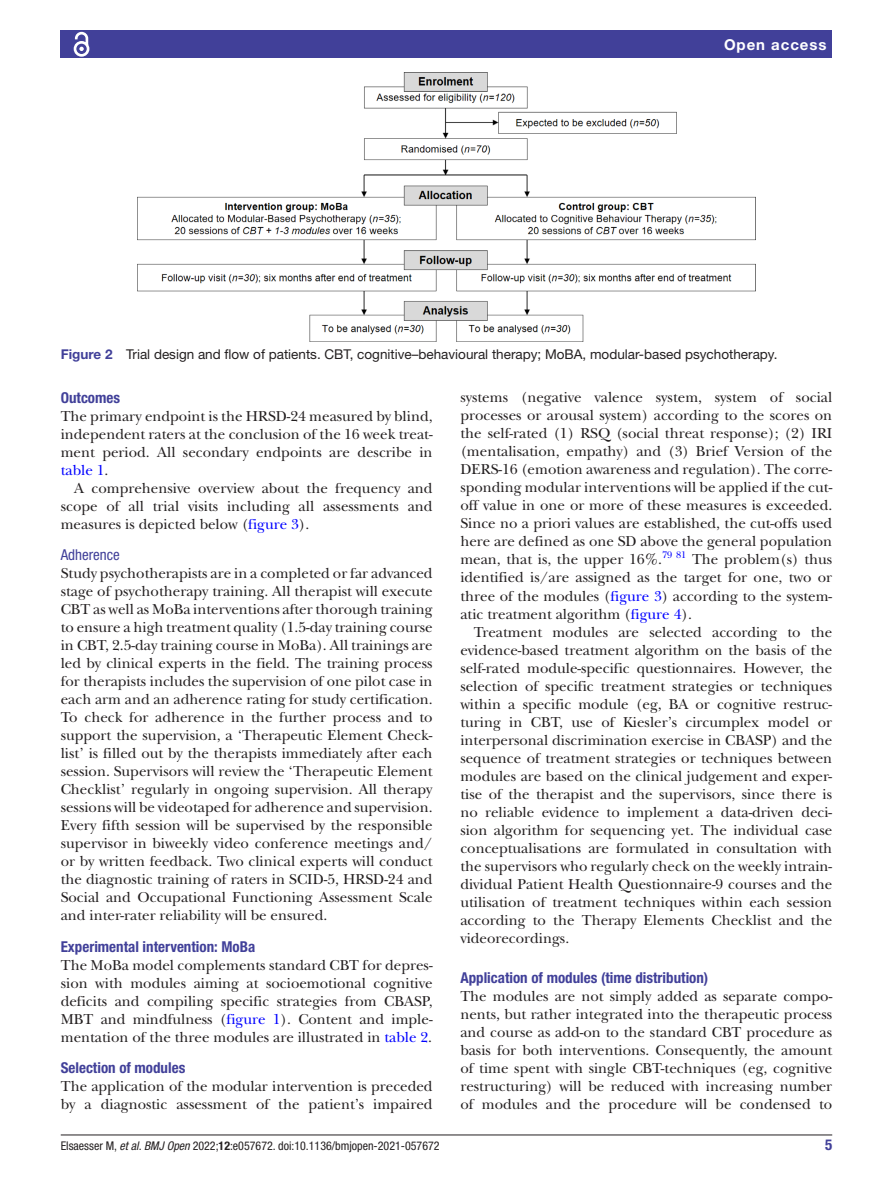
<style>
.page{position:relative;width:893px;height:1191px;background:#fff}
.page>*{position:absolute;margin:0;border:0;box-sizing:border-box;transform-origin:0 0}
.t1{font:15px/18px "New Baskerville";color:#231f20;text-align:justify}
.t2{font:700 condensed 15px "Helvetica Neue LT Std";color:#414099}
.t3{font:700 15px "Helvetica Neue LT Std";letter-spacing:.065em;color:#fff}
.t4{font:condensed 15px "Helvetica Neue LT Std";color:#414099}
.t5{font:13.5px "Helvetica Neue LT Std";color:#231f20}
.t6{font:condensed 12px "Helvetica Neue LT Std";color:#231f20}
.t7{font:9.9px "New Baskerville";color:#00f}
.s1{font-weight:700;color:#414099}
.s2{color:#00f}
.s3{font-style:italic}
.s4{font-weight:700}
</style>
<div class="page">
<hr style="left:61px;top:1134px;width:771px;height:1px;background:#231f20">
<div style="left:61px;top:31px;width:771px;height:27px;background:#414099"></div>
<svg style="left:73px;top:31px;width:17px;height:26px"></svg>
<img style="left:138px;top:73px;width:617px;height:268px">
<p class="t3" style="left:724px;top:35px;width:104px">Open access</p>
<p class="t5" style="left:61px;top:346px;width:718px"><span class="s1">Figure 2</span> Trial design and flow of patients. CBT, cognitive–behavioural therapy; MoBA, modular-based psychotherapy.</p>
<p class="t2" style="left:61px;top:388px;width:61px">Outcomes</p>
<p class="t1" style="left:61px;top:407px;width:373px">The primary endpoint is the HRSD-24 measured by blind, independent raters at the conclusion of the 16 week treat&shy;ment period. All secondary endpoints are describe in <span class="s2">table 1</span>.</p>
<p class="t1" style="left:61px;top:479px;width:373px;text-indent:14px">A comprehensive overview about the frequency and scope of all trial visits including all assessments and measures is depicted below (<span class="s2">figure 3</span>).</p>
<p class="t4" style="left:61px;top:546px;width:61px">Adherence</p>
<p class="t1" style="left:61px;top:564px;width:373px">Study psychotherapists are in a completed or far advanced stage of psychotherapy training. All therapist will execute CBT as well as MoBa interventions after thorough training to ensure a high treatment quality (1.5-day training course in CBT, 2.5-day training course in MoBa). All trainings are led by clinical experts in the field. The training process for therapists includes the supervision of one pilot case in each arm and an adherence rating for study certification.<br>To check for adherence in the further process and to support the supervision, a ‘Therapeutic Element Check&shy;list’ is filled out by the therapists immediately after each session. Supervisors will review the ‘Therapeutic Element Checklist’ regularly in ongoing supervision. All therapy sessions will be videotaped for adherence and supervision.<br>Every fifth session will be supervised by the responsible supervisor in biweekly video conference meetings and/ or by written feedback. Two clinical experts will conduct the diagnostic training of raters in SCID-5, HRSD-24 and Social and Occupational Functioning Assessment Scale and inter-rater reliability will be ensured.</p>
<p class="t2" style="left:61px;top:937px;width:196px">Experimental intervention: MoBa</p>
<p class="t1" style="left:61px;top:956px;width:373px">The MoBa model complements standard CBT for depres&shy;sion with modules aiming at socioemotional cognitive deficits and compiling specific strategies from CBASP, MBT and mindfulness (<span class="s2">figure 1</span>). Content and imple&shy;mentation of the three modules are illustrated in <span class="s2">table 2</span>.</p>
<p class="t2" style="left:61px;top:1059px;width:126px">Selection of modules</p>
<p class="t1" style="left:61px;top:1077px;width:373px">The application of the modular intervention is preceded by a diagnostic assessment of the patient’s impaired</p>
<p class="t1" style="left:460px;top:388px;width:373px">systems (negative valence system, system of social processes or arousal system) according to the scores on the self-rated (1) RSQ (social threat response); (2) IRI (mentalisation, empathy) and (3) Brief Version of the DERS-16 (emotion awareness and regulation). The corre&shy;sponding modular interventions will be applied if the cut&shy;off value in one or more of these measures is exceeded.<br>Since no a priori values are established, the cut-offs used here are defined as one SD above the general population mean, that is, the upper 16%.</p>
<p class="t7" style="left:662px;top:549px;width:26px">79 81</p>
<p class="t1" style="left:460px;top:550px;width:373px;text-indent:232px">The problem(s) thus identified is/are assigned as the target for one, two or three of the modules (<span class="s2">figure 3</span>) according to the system&shy;atic treatment algorithm (<span class="s2">figure 4</span>).</p>
<p class="t1" style="left:460px;top:623px;width:373px;text-indent:14px">Treatment modules are selected according to the evidence-based treatment algorithm on the basis of the self-rated module-specific questionnaires. However, the selection of specific treatment strategies or techniques within a specific module (eg, BA or cognitive restruc&shy;turing in CBT, use of Kiesler’s circumplex model or interpersonal discrimination exercise in CBASP) and the sequence of treatment strategies or techniques between modules are based on the clinical judgement and exper&shy;tise of the therapist and the supervisors, since there is no reliable evidence to implement a data-driven deci&shy;sion algorithm for sequencing yet. The individual case conceptualisations are formulated in consultation with the supervisors who regularly check on the weekly intrain&shy;dividual Patient Health Questionnaire-9 courses and the utilisation of treatment techniques within each session according to the Therapy Elements Checklist and the videorecordings.</p>
<p class="t2" style="left:460px;top:968px;width:250px">Application of modules (time distribution)</p>
<p class="t1" style="left:460px;top:987px;width:373px">The modules are not simply added as separate compo&shy;nents, but rather integrated into the therapeutic process and course as add-on to the standard CBT procedure as basis for both interventions. Consequently, the amount of time spent with single CBT-techniques (eg, cognitive restructuring) will be reduced with increasing number of modules and the procedure will be condensed to</p>
<p class="t6" style="left:61px;top:1138px;width:380px">Elsaesser M, <span class="s3">et al</span>. <span class="s3">BMJ Open</span> 2022;<span class="s4">12</span>:e057672. doi:10.1136/bmjopen-2021-057672</p>
<p class="t2" style="left:825px;top:1135px;width:9px">5</p>
</div>
